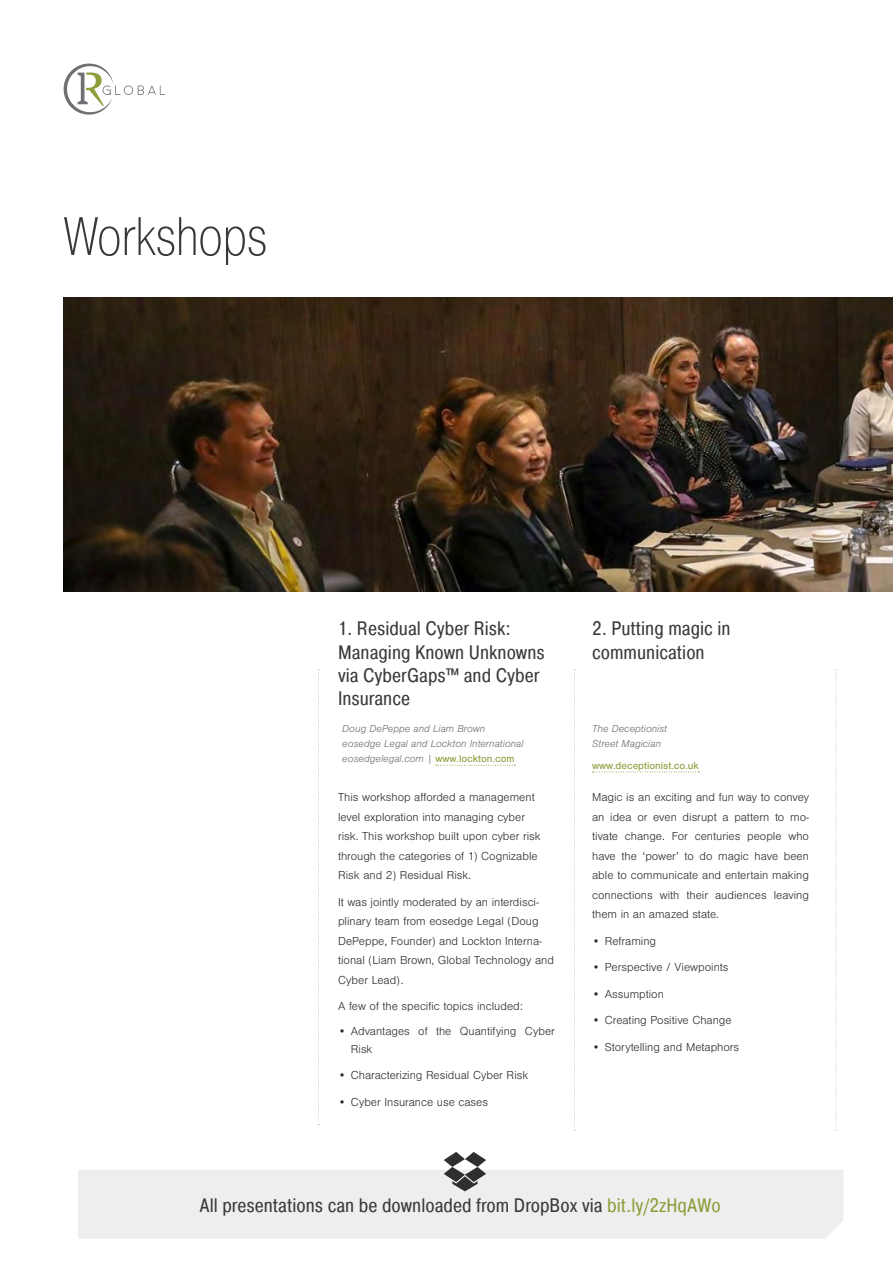
<style>
.page{position:relative;width:893px;height:1263px;background:#fff}
.page>*{position:absolute;margin:0;border:0;box-sizing:border-box;transform-origin:0 0}
.t1{font:200 54px "Pragmatica Cond";color:#373a3b}
.t2{font:19.5px/23.4px "Pragmatica Cond";color:#373a3b}
.t3{font:300 12px/19.5px "Nimbus San";color:#302f2f}
.t4{font:italic 300 10.5px/15px "Nimbus San";color:#6f7174}
.t5{font:10.5px "Nimbus San";color:#8d9e3b}
.s1{font-weight:400;font-style:normal;color:#8d9e3b}
.s2{color:#8d9e3b}
</style>
<div class="page">
<svg style="left:64px;top:64px;width:101px;height:51px"></svg>
<img style="left:64px;top:298px;width:829px;height:294px">
<svg style="left:574px;top:670px;width:1px;height:460px"></svg>
<svg style="left:318px;top:670px;width:2px;height:455px"></svg>
<svg style="left:836px;top:670px;width:1px;height:460px"></svg>
<svg style="left:592px;top:772px;width:107px;height:1px"></svg>
<svg style="left:436px;top:765px;width:79px;height:1px"></svg>
<div style="left:78px;top:1170px;width:765px;height:68px;background:#efeeef"></div>
<svg style="left:444px;top:1152px;width:42px;height:39px"></svg>
<h1 class="t1" style="left:64px;top:205px;width:205px">Workshops</h1>
<h2 class="t2" style="left:338px;top:617px;width:208px">1. Residual Cyber Risk:<br>Managing Known Unknowns via CyberGaps™ and Cyber<br>Insurance</h2>
<p class="t4" style="left:342px;top:721px;width:183px">Doug DePeppe and Liam Brown eosedge Legal and Lockton International eosedgelegal.com | <span class="s1">www.lockton.com</span></p>
<p class="t3" style="left:338px;top:788px;width:204px">This workshop afforded a management level exploration into managing cyber risk. This workshop built upon cyber risk through the categories of 1) Cognizable Risk and 2) Residual Risk.</p>
<p class="t3" style="left:338px;top:892px;width:217px">It was jointly moderated by an interdisci&shy;plinary team from eosedge Legal (Doug DePeppe, Founder) and Lockton Interna&shy;tional (Liam Brown, Global Technology and Cyber Lead).</p>
<p class="t3" style="left:338px;top:996px;width:186px">A few of the specific topics included:</p>
<p class="t3" style="left:351px;top:1022px;width:206px;line-height:18px;text-indent:-13px">• Advantages of the Quantifying Cyber<br>Risk</p>
<p class="t3" style="left:338px;top:1066px;width:192px">• Characterizing Residual Cyber Risk</p>
<p class="t3" style="left:338px;top:1092px;width:151px">• Cyber Insurance use cases</p>
<h2 class="t2" style="left:592px;top:617px;width:140px">2. Putting magic in communication</h2>
<p class="t4" style="left:592px;top:721px;width:77px">The Deceptionist<br>Street Magician</p>
<p class="t5" style="left:592px;top:760px;width:108px">www.deceptionist.co.uk</p>
<p class="t3" style="left:592px;top:788px;width:218px;text-align:justify">Magic is an exciting and fun way to convey an idea or even disrupt a pattern to mo&shy;tivate change. For centuries people who have the ‘power’ to do magic have been able to communicate and entertain making connections with their audiences leaving them in an amazed state.</p>
<p class="t3" style="left:592px;top:931px;width:65px">• Reframing</p>
<p class="t3" style="left:592px;top:958px;width:138px">• Perspective / Viewpoints</p>
<p class="t3" style="left:592px;top:984px;width:73px">• Assumption</p>
<p class="t3" style="left:592px;top:1011px;width:141px">• Creating Positive Change</p>
<p class="t3" style="left:592px;top:1037px;width:149px">• Storytelling and Metaphors</p>
<h2 class="t2" style="left:200px;top:1193px;width:523px">All presentations can be downloaded from DropBox via <span class="s2">bit.ly/2zHqAWo</span></h2>
</div>
